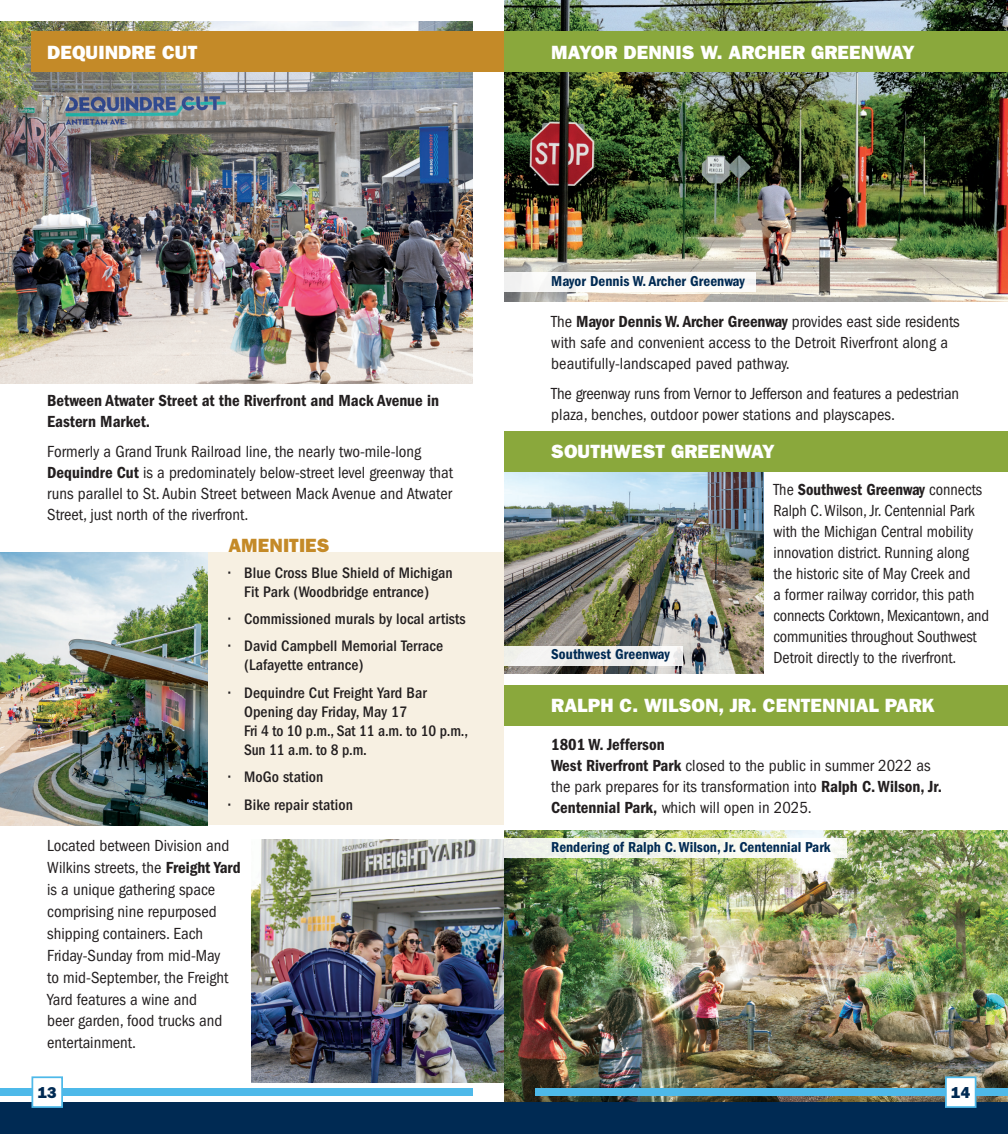
<style>
.page{position:relative;width:1008px;height:1134px;background:#fff}
.page>*{position:absolute;margin:0;border:0;box-sizing:border-box;transform-origin:0 0}
.t1{font:19.25px "ITC Franklin Gothic Std Hvy";letter-spacing:.005em;color:#fff}
.t2{font:19.25px "ITC Franklin Gothic Std Hvy";letter-spacing:.005em;color:#c48a28}
.t3{font:condensed 16.62px/21px "ITC Franklin Gothic Std";color:#231f20}
.t4{font:16.62px/21px "ITC Franklin Gothic Std Dm Cd";color:#231f20}
.t5{font:500 condensed 15.75px/19.2px "ITC Franklin Gothic Std";letter-spacing:.005em;color:#231f20}
.t6{font:15.75px "ITC Franklin Gothic Std Hvy";color:#002a53}
.t7{font:14.88px "ITC Franklin Gothic Std Dm Cd";color:#002a53}
.s1{font-family:"ITC Franklin Gothic Std Dm Cd";font-stretch:normal}
</style>
<div class="page">
<img style="left:504px;top:472px;width:260px;height:202px">
<img style="left:0;top:21px;width:472px;height:363px">
<img style="left:504px;top:0;width:504px;height:302px">
<img style="left:504px;top:830px;width:504px;height:272px">
<div style="left:504px;top:32px;width:504px;height:40px;background:#8aa83c"></div>
<div style="left:504px;top:431px;width:504px;height:41px;background:#8aa83c"></div>
<div style="left:504px;top:685px;width:504px;height:41px;background:#8aa83c"></div>
<div style="left:504px;top:838px;width:343px;height:20px;background:linear-gradient(to right,#eef2e8,#fdfef9)"></div>
<div style="left:504px;top:272px;width:252px;height:20px;background:#f9f9f7"></div>
<div style="left:504px;top:646px;width:179px;height:20px;background:#f2f1ee"></div>
<div style="left:0;top:1088px;width:472px;height:7px;background:#4eb9e9"></div>
<div style="left:536px;top:1088px;width:472px;height:7px;background:#4eb9e9"></div>
<div style="left:0;top:1102px;width:1008px;height:32px;background:#002a53"></div>
<div style="left:32px;top:1076px;width:31px;height:32px;background:#fff;border:2px solid #4eb9e9"></div>
<div style="left:945px;top:1076px;width:31px;height:32px;background:#fff;border:2px solid #4eb9e9"></div>
<div style="left:32px;top:32px;width:472px;height:40px;background:#c48a28"></div>
<img style="left:252px;top:840px;width:252px;height:243px">
<div style="left:205px;top:552px;width:299px;height:273px;background:#f7f0e2"></div>
<img style="left:0;top:552px;width:207px;height:273px">
<p class="t1" style="left:47px;top:41px;width:152px">DEQUINDRE CUT</p>
<p class="t1" style="left:551px;top:41px;width:365px">MAYOR DENNIS W. ARCHER GREENWAY</p>
<p class="t4" style="left:47px;top:390px;width:393px">Between Atwater Street at the Riverfront and Mack Avenue in<br>Eastern Market.</p>
<p class="t3" style="left:47px;top:441px;width:407px">Formerly a Grand Trunk Railroad line, the nearly two-mile-long <span class="s1">Dequindre Cut</span> is a predominately below-street level greenway that runs parallel to St. Aubin Street between Mack Avenue and Atwater Street, just north of the riverfront.</p>
<p class="t2" style="left:228px;top:534px;width:103px">AMENITIES</p>
<p class="t5" style="left:228px;top:563px;width:226px;text-align:center">• Blue Cross Blue Shield of Michigan<br>Fit Park (Woodbridge entrance)</p>
<p class="t5" style="left:228px;top:609px;width:239px">• Commissioned murals by local artists</p>
<p class="t5" style="left:244px;top:636px;width:200px;text-indent:-16px">• David Campbell Memorial Terrace (Lafayette entrance)</p>
<p class="t5" style="left:244px;top:683px;width:225px;text-indent:-16px">• Dequindre Cut Freight Yard Bar<br>Opening day Friday, May 17<br>Fri 4 to 10 p.m., Sat 11 a.m. to 10 p.m.,<br>Sun 11 a.m. to 8 p.m.</p>
<p class="t5" style="left:228px;top:768px;width:97px">• MoGo station</p>
<p class="t5" style="left:228px;top:795px;width:126px">• Bike repair station</p>
<p class="t3" style="left:47px;top:835px;width:195px;line-height:21.9px">Located between Division and<br>Wilkins streets, the <span class="s1">Freight Yard </span>is a unique gathering space comprising nine repurposed shipping containers. Each<br>Friday-Sunday from mid-May<br>to mid-September, the Freight<br>Yard features a wine and<br>beer garden, food trucks and entertainment.</p>
<p class="t7" style="left:551px;top:272px;width:195px">Mayor Dennis W. Archer Greenway</p>
<p class="t3" style="left:551px;top:311px;width:410px">The <span class="s1">Mayor Dennis W. Archer Greenway</span> provides east side residents with safe and convenient access to the Detroit Riverfront along a beautifully-landscaped paved pathway.</p>
<p class="t3" style="left:551px;top:384px;width:409px">The greenway runs from Vernor to Jefferson and features a pedestrian plaza, benches, outdoor power stations and playscapes.</p>
<p class="t1" style="left:551px;top:440px;width:225px">SOUTHWEST GREENWAY</p>
<p class="t7" style="left:551px;top:646px;width:120px">Southwest Greenway</p>
<p class="t3" style="left:774px;top:479px;width:217px">The <span class="s1">Southwest Greenway</span> connects Ralph C. Wilson, Jr. Centennial Park with the Michigan Central mobility innovation district. Running along the historic site of May Creek and<br>a former railway corridor, this path connects Corktown, Mexicantown, and communities throughout Southwest Detroit directly to the riverfront.</p>
<p class="t1" style="left:551px;top:695px;width:385px">RALPH C. WILSON, JR. CENTENNIAL PARK</p>
<p class="t3" style="left:551px;top:734px;width:392px"><span class="s1">1801 W. Jefferson<br>West Riverfront Park</span> closed to the public in summer 2022 as the park prepares for its transformation into <span class="s1">Ralph C. Wilson, Jr.<br>Centennial Park,</span> which will open in 2025.</p>
<p class="t7" style="left:551px;top:839px;width:281px">Rendering of Ralph C. Wilson, Jr. Centennial Park</p>
<p class="t6" style="left:38px;top:1083px;width:20px">13</p>
<p class="t6" style="left:951px;top:1083px;width:20px">14</p>
</div>
